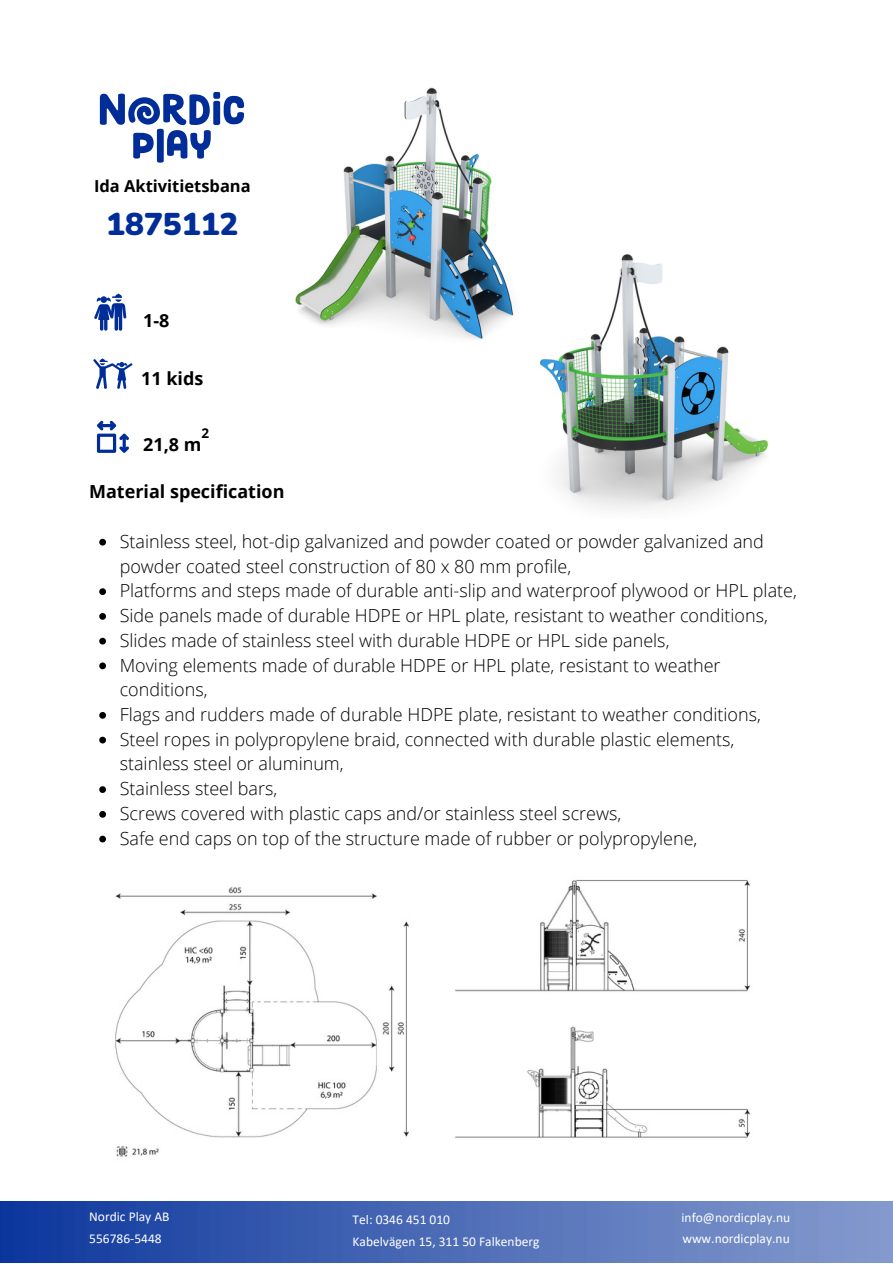
<style>
.page{position:relative;width:893px;height:1264px;background:#fff}
.page>*{position:absolute;margin:0;border:0;box-sizing:border-box;transform-origin:0 0}
.t1{font:900 31.5px "Nunito";color:#002d98}
.t2{font:300 18px/24.8px "Open Sans";color:#000}
.t3{font:700 18px "Open Sans";color:#000}
.t4{font:700 16.5px "Open Sans";color:#000}
.t5{font:13.5px "Calibri";color:#fff}
.t6{font:700 13.5px "Open Sans";color:#000}
</style>
<div class="page">
<svg style="left:94px;top:293px;width:32px;height:38px"></svg>
<svg style="left:93px;top:358px;width:39px;height:31px"></svg>
<svg style="left:97px;top:420px;width:32px;height:33px"></svg>
<svg style="left:100px;top:92px;width:144px;height:71px"></svg>
<div style="left:0;top:1201px;width:892px;height:61px;background:linear-gradient(to right,#0e389d,#889cce)"></div>
<img style="left:540px;top:254px;width:229px;height:256px">
<img style="left:295px;top:87px;width:255px;height:257px">
<img style="left:115px;top:887px;width:294px;height:270px">
<img style="left:455px;top:880px;width:295px;height:258px">
<svg style="left:99px;top:539px;width:7px;height:6px"></svg>
<svg style="left:99px;top:588px;width:7px;height:7px"></svg>
<svg style="left:99px;top:613px;width:7px;height:6px"></svg>
<svg style="left:99px;top:637px;width:7px;height:7px"></svg>
<svg style="left:99px;top:662px;width:7px;height:7px"></svg>
<svg style="left:99px;top:712px;width:7px;height:6px"></svg>
<svg style="left:99px;top:736px;width:7px;height:7px"></svg>
<svg style="left:99px;top:786px;width:7px;height:7px"></svg>
<svg style="left:99px;top:811px;width:7px;height:6px"></svg>
<svg style="left:99px;top:835px;width:7px;height:7px"></svg>
<p class="t4" style="left:94px;top:174px;width:158px">Ida Aktivitietsbana</p>
<p class="t1" style="left:106px;top:203px;width:134px">1875112</p>
<p class="t3" style="left:143px;top:308px;width:28px">1-8</p>
<p class="t3" style="left:141px;top:366px;width:64px">11 kids</p>
<p class="t6" style="left:202px;top:424px;width:9px">2</p>
<p class="t3" style="left:143px;top:432px;width:60px">21,8 m</p>
<p class="t3" style="left:89px;top:479px;width:197px">Material specification</p>
<p class="t2" style="left:120px;top:528px;width:645px">Stainless steel, hot-dip galvanized and powder coated or powder galvanized and powder coated steel construction of 80 x 80 mm profile,</p>
<p class="t2" style="left:120px;top:578px;width:678px">Platforms and steps made of durable anti-slip and waterproof plywood or HPL plate,</p>
<p class="t2" style="left:120px;top:602px;width:649px">Side panels made of durable HDPE or HPL plate, resistant to weather conditions,</p>
<p class="t2" style="left:120px;top:627px;width:551px">Slides made of stainless steel with durable HDPE or HPL side panels,</p>
<p class="t2" style="left:120px;top:652px;width:602px">Moving elements made of durable HDPE or HPL plate, resistant to weather conditions,</p>
<p class="t2" style="left:120px;top:701px;width:642px">Flags and rudders made of durable HDPE plate, resistant to weather conditions,</p>
<p class="t2" style="left:120px;top:726px;width:616px">Steel ropes in polypropylene braid, connected with durable plastic elements, stainless steel or aluminum,</p>
<p class="t2" style="left:120px;top:775px;width:159px">Stainless steel bars,</p>
<p class="t2" style="left:120px;top:800px;width:503px">Screws covered with plastic caps and/or stainless steel screws,</p>
<p class="t2" style="left:120px;top:825px;width:579px">Safe end caps on top of the structure made of rubber or polypropylene,</p>
<p class="t5" style="left:89px;top:1211px;width:82px">Nordic Play AB</p>
<p class="t5" style="left:89px;top:1232px;width:74px">556786-5448</p>
<p class="t5" style="left:352px;top:1214px;width:99px">Tel: 0346 451 010</p>
<p class="t5" style="left:681px;top:1211px;width:110px">info@nordicplay.nu</p>
<p class="t5" style="left:352px;top:1235px;width:188px">Kabelvägen 15, 311 50 Falkenberg</p>
<p class="t5" style="left:682px;top:1232px;width:109px">www.nordicplay.nu</p>
</div>
